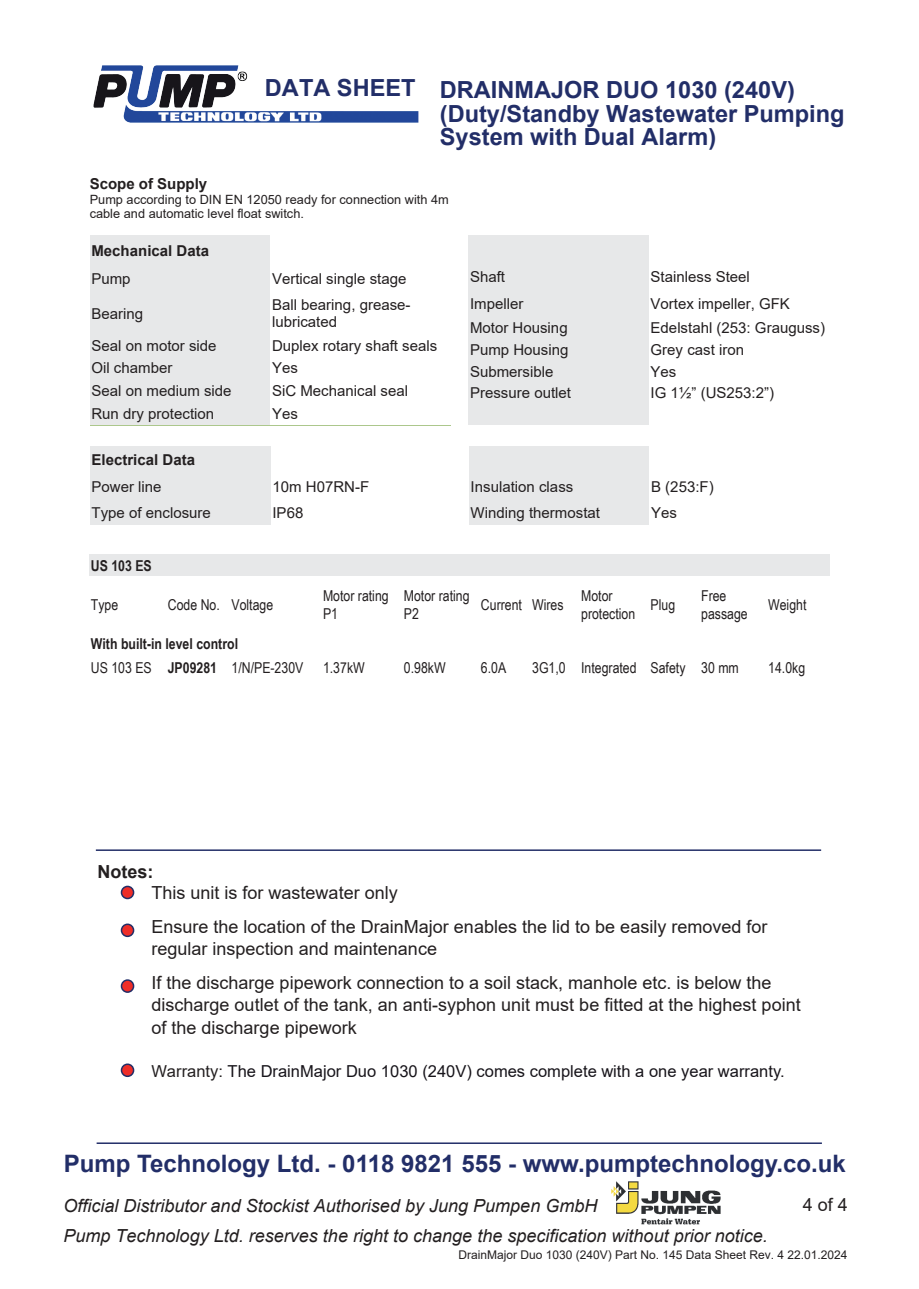
<style>
.page{position:relative;width:919px;height:1289px;background:#fff}
.page>*{position:absolute;margin:0;border:0;box-sizing:border-box;transform-origin:0 0}
.t1{font:700 24px "Arial";color:#222e68}
.t2{font:700 23.55px/23.5px "Arial";color:#222e68}
.t3{font:18px/34.2px "Arial";color:#231f20}
.t4{font:italic 18px "Arial";color:#231f20}
.t5{font:700 18px "Arial";color:#231f20}
.t6{font:16.5px "Arial";color:#17141a}
.t7{font:15px/21.6px "Arial";color:#231f20}
.t8{font:15px/17.2px "Arial Narrow";color:#231f20}
.t9{font:700 15px/23.9px "Arial Narrow";color:#231f20}
.t10{font:700 15px "Arial";color:#231f20}
.t11{font:12.75px/14.5px "Arial";color:#231f20}
.t12{font:12px "Arial";color:#231f20}
.s1{font-weight:400}
.s2{color:#231f20}
</style>
<div class="page">
<img style="left:611px;top:1181px;width:110px;height:44px">
<hr style="left:97px;top:1142px;width:724px;height:1px;background:#222e68">
<img style="left:93px;top:65px;width:326px;height:58px">
<div style="left:89px;top:554px;width:77px;height:22px;background:#e7e8e9"></div>
<div style="left:166px;top:554px;width:64px;height:22px;background:#e7e8e9"></div>
<div style="left:230px;top:554px;width:91px;height:22px;background:#e7e8e9"></div>
<div style="left:321px;top:554px;width:81px;height:22px;background:#e7e8e9"></div>
<div style="left:402px;top:554px;width:77px;height:22px;background:#e7e8e9"></div>
<div style="left:479px;top:554px;width:51px;height:22px;background:#e7e8e9"></div>
<div style="left:530px;top:554px;width:49px;height:22px;background:#e7e8e9"></div>
<div style="left:579px;top:554px;width:70px;height:22px;background:#e7e8e9"></div>
<div style="left:649px;top:554px;width:50px;height:22px;background:#e7e8e9"></div>
<div style="left:699px;top:554px;width:67px;height:22px;background:#e7e8e9"></div>
<div style="left:766px;top:554px;width:64px;height:22px;background:#e7e8e9"></div>
<hr style="left:96px;top:849px;width:725px;height:2px;background:#222e68">
<div style="left:90px;top:236px;width:180px;height:28px;background:#e7e8e9"></div>
<div style="left:90px;top:264px;width:180px;height:28px;background:#e7e8e9"></div>
<div style="left:90px;top:292px;width:180px;height:41px;background:#e7e8e9"></div>
<div style="left:90px;top:333px;width:180px;height:23px;background:#e7e8e9"></div>
<div style="left:90px;top:356px;width:180px;height:23px;background:#e7e8e9"></div>
<div style="left:90px;top:379px;width:180px;height:23px;background:#e7e8e9"></div>
<div style="left:90px;top:402px;width:180px;height:23px;background:#e7e8e9"></div>
<div style="left:468px;top:236px;width:181px;height:27px;background:#e7e8e9"></div>
<div style="left:468px;top:263px;width:181px;height:27px;background:#e7e8e9"></div>
<div style="left:468px;top:290px;width:181px;height:27px;background:#e7e8e9"></div>
<div style="left:468px;top:317px;width:181px;height:21px;background:#e7e8e9"></div>
<div style="left:468px;top:338px;width:181px;height:22px;background:#e7e8e9"></div>
<div style="left:468px;top:360px;width:181px;height:22px;background:#e7e8e9"></div>
<div style="left:468px;top:382px;width:181px;height:21px;background:#e7e8e9"></div>
<div style="left:468px;top:403px;width:181px;height:22px;background:#e7e8e9"></div>
<div style="left:90px;top:447px;width:181px;height:26px;background:#e7e8e9"></div>
<div style="left:90px;top:473px;width:181px;height:26px;background:#e7e8e9"></div>
<div style="left:90px;top:499px;width:181px;height:26px;background:#e7e8e9"></div>
<div style="left:469px;top:447px;width:180px;height:26px;background:#e7e8e9"></div>
<div style="left:469px;top:473px;width:180px;height:26px;background:#e7e8e9"></div>
<div style="left:469px;top:499px;width:180px;height:26px;background:#e7e8e9"></div>
<div style="left:121px;top:885px;width:13px;height:14px;background:#ee2d28;border:2px solid #222e68;border-radius:50%"></div>
<div style="left:121px;top:923px;width:13px;height:14px;background:#ee2d28;border:2px solid #222e68;border-radius:50%"></div>
<div style="left:121px;top:979px;width:13px;height:13px;background:#ee2d28;border:2px solid #222e68;border-radius:50%"></div>
<div style="left:121px;top:1063px;width:13px;height:14px;background:#ee2d28;border:2px solid #222e68;border-radius:50%"></div>
<svg style="left:125px;top:891px;width:10px;height:8px"></svg>
<svg style="left:125px;top:925px;width:10px;height:8px"></svg>
<svg style="left:125px;top:981px;width:10px;height:9px"></svg>
<h2 class="t2" style="left:440px;top:80px;width:406px;text-indent:-175px">DATA SHEET DRAINMAJOR DUO 1030 (240V) (Duty/Standby Wastewater Pumping<br>System with Dual Alarm)</h2>
<p class="t10" style="left:90px;top:178px;width:119px">Scope of Supply</p>
<p class="t11" style="left:90px;top:193px;width:360px">Pump according to DIN EN 12050 ready for connection with 4m cable and automatic level float switch.</p>
<p class="t10" style="left:91px;top:245px;width:119px">Mechanical Data</p>
<p class="t7" style="left:91px;top:269px;width:41px">Pump</p>
<p class="t7" style="left:272px;top:269px;width:136px">Vertical single stage</p>
<p class="t7" style="left:91px;top:304px;width:53px">Bearing</p>
<p class="t7" style="left:272px;top:297px;width:140px;line-height:17.2px">Ball bearing, grease&shy;lubricated</p>
<p class="t7" style="left:91px;top:336px;width:127px">Seal on motor side</p>
<p class="t7" style="left:272px;top:336px;width:167px">Duplex rotary shaft seals</p>
<p class="t7" style="left:91px;top:359px;width:82px">Oil chamber</p>
<p class="t7" style="left:272px;top:359px;width:27px">Yes</p>
<p class="t7" style="left:91px;top:381px;width:142px">Seal on medium side</p>
<p class="t7" style="left:272px;top:381px;width:138px">SiC Mechanical seal</p>
<p class="t7" style="left:91px;top:404px;width:124px">Run dry protection</p>
<p class="t7" style="left:272px;top:404px;width:27px">Yes</p>
<p class="t10" style="left:91px;top:253px;width:148px">MECHANICAL DATA</p>
<p class="t7" style="left:91px;top:274px;width:41px">Pump</p>
<p class="t7" style="left:272px;top:274px;width:136px">Vertical single stage</p>
<p class="t7" style="left:91px;top:299px;width:93px">Free passage</p>
<p class="t7" style="left:272px;top:299px;width:43px">30mm</p>
<p class="t7" style="left:91px;top:331px;width:53px">Bearing</p>
<p class="t7" style="left:272px;top:340px;width:67px">lubricated</p>
<p class="t7" style="left:91px;top:361px;width:127px">Seal on motor side<br>Oil chamb r</p>
<p class="t7" style="left:272px;top:383px;width:27px">Yes</p>
<p class="t7" style="left:91px;top:405px;width:142px">Seal on medium side</p>
<p class="t10" style="left:91px;top:454px;width:105px">Electrical Data</p>
<p class="t7" style="left:91px;top:477px;width:72px">Power line</p>
<p class="t7" style="left:272px;top:477px;width:98px">10m H07RN-F</p>
<p class="t7" style="left:91px;top:503px;width:121px">Type of enclosure</p>
<p class="t7" style="left:272px;top:503px;width:32px">IP68</p>
<p class="t7" style="left:470px;top:267px;width:37px">Shaft</p>
<p class="t7" style="left:650px;top:267px;width:101px">Stainless Steel</p>
<p class="t7" style="left:470px;top:294px;width:55px">Impeller</p>
<p class="t7" style="left:650px;top:294px;width:141px">Vortex impeller, GFK</p>
<p class="t7" style="left:470px;top:318px;width:99px">Motor Housing</p>
<p class="t7" style="left:650px;top:318px;width:176px">Edelstahl (253: Grauguss)</p>
<p class="t7" style="left:470px;top:340px;width:100px">Pump Housing</p>
<p class="t7" style="left:650px;top:340px;width:95px">Grey cast iron</p>
<p class="t7" style="left:470px;top:362px;width:85px">Submersible</p>
<p class="t7" style="left:650px;top:362px;width:27px">Yes</p>
<p class="t7" style="left:470px;top:383px;width:103px">Pressure outlet</p>
<p class="t7" style="left:650px;top:383px;width:125px">IG 1½” (US253:2”)</p>
<p class="t7" style="left:470px;top:477px;width:104px">Insulation class</p>
<p class="t7" style="left:651px;top:477px;width:64px">B (253:F)</p>
<p class="t7" style="left:470px;top:503px;width:131px">Winding thermostat</p>
<p class="t7" style="left:651px;top:503px;width:27px">Yes</p>
<p class="t9" style="left:91px;top:555px;width:62px">US 103 ES</p>
<p class="t8" style="left:91px;top:597px;width:29px">Type</p>
<p class="t8" style="left:168px;top:597px;width:107px">Code No. Voltage</p>
<p class="t8" style="left:323px;top:589px;width:67px">Motor rating<br>P1</p>
<p class="t8" style="left:404px;top:589px;width:67px">Motor rating<br>P2</p>
<p class="t8" style="left:481px;top:597px;width:84px">Current Wires</p>
<p class="t8" style="left:581px;top:589px;width:56px">Motor protection</p>
<p class="t8" style="left:650px;top:597px;width:26px">Plug</p>
<p class="t8" style="left:701px;top:589px;width:48px">Free passage</p>
<p class="t8" style="left:768px;top:597px;width:40px">Weight</p>
<p class="t9" style="left:91px;top:633px;width:214px">With built-in level control<br><span class="s1">US 103 ES</span> JP09281 <span class="s1">1/N/PE-230V</span></p>
<p class="t8" style="left:323px;top:660px;width:43px">1.37kW</p>
<p class="t8" style="left:404px;top:660px;width:43px">0.98kW</p>
<p class="t8" style="left:481px;top:660px;width:27px">6.0A</p>
<p class="t8" style="left:532px;top:660px;width:208px">3G1,0 Integrated Safety 30 mm</p>
<p class="t8" style="left:768px;top:660px;width:38px">14.0kg</p>
<p class="t5" style="left:97px;top:864px;width:58px">Notes:</p>
<p class="t3" style="left:151px;top:876px;width:617px">This unit is for wastewater only<br>Ensure the location of the DrainMajor enables the lid to be easily removed for</p>
<p class="t3" style="left:151px;top:932px;width:621px;line-height:34.7px">regular inspection and maintenance<br>If the discharge pipework connection to a soil stack, manhole etc. is below the</p>
<p class="t3" style="left:151px;top:995px;width:650px;line-height:22.2px">discharge outlet of the tank, an anti-syphon unit must be fitted at the highest point of the discharge pipework</p>
<p class="t6" style="left:151px;top:1064px;width:634px"><span class="s2">Warranty:</span> The DrainMajor Duo 1030 (240V) comes complete with a one year warranty.</p>
<h1 class="t1" style="left:64px;top:1154px;width:783px">Pump Technology Ltd. - 0118 9821 555 - www.pumptechnology.co.uk</h1>
<p class="t4" style="left:63px;top:1198px;width:535px">Official Distributor and Stockist Authorised by Jung Pumpen GmbH</p>
<p class="t3" style="left:802px;top:1189px;width:47px">4 of 4</p>
<p class="t4" style="left:63px;top:1228px;width:706px">Pump Technology Ltd. reserves the right to change the specification without prior notice.</p>
<p class="t12" style="left:458px;top:1250px;width:390px">DrainMajor Duo 1030 (240V) Part No. 145 Data Sheet Rev. 4 22.01.2024</p>
</div>
